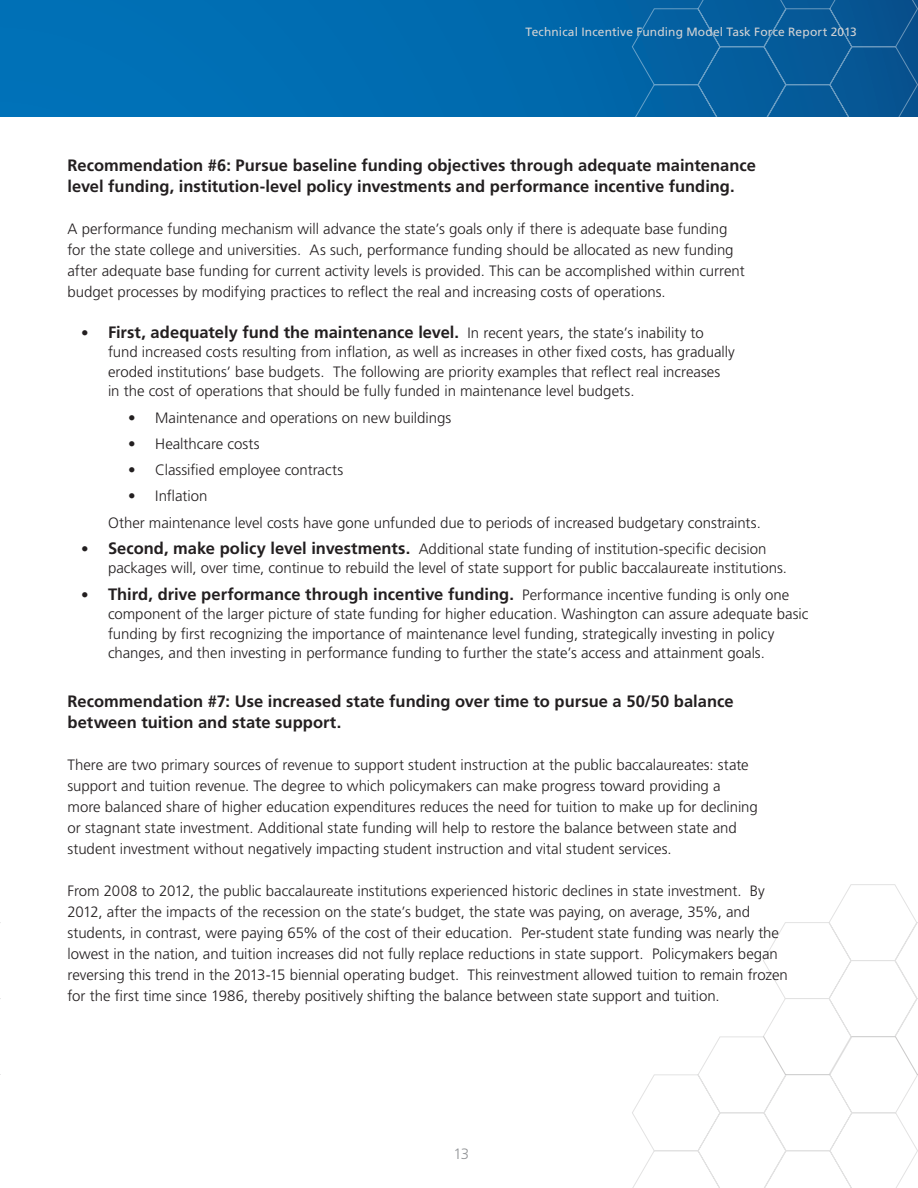
<style>
.page{position:relative;width:918px;height:1188px;background:#fff}
.page>*{position:absolute;margin:0;border:0;box-sizing:border-box;transform-origin:0 0}
.bodycopy{font:700 16.5px/21px "Frutiger LT Std";color:#231f20}
.body_copy_2{font:700 16.5px "Frutiger LT Std";color:#231f20}
.bodycopy-2{font:300 15px/21px "Frutiger LT Std";color:#231f20}
.list{font:300 15px "Frutiger LT Std";color:#231f20}
.t1{font:300 15px "Frutiger LT Std";color:#939598}
.t2{font:12px "Frutiger LT Std";letter-spacing:.01em;color:#d1d2d4}
.s1{font-weight:300;font-size:15px}
.s2{font-weight:700;font-size:16.5px}
</style>
<div class="page">
<div style="left:0;top:0;width:918px;height:117px;background:#006db2"></div>
<svg style="left:631px;top:0;width:287px;height:117px"></svg>
<svg style="left:632px;top:1036px;width:286px;height:152px"></svg>
<svg style="left:763px;top:884px;width:155px;height:192px"></svg>
<p class="t2" style="left:526px;top:25px;width:333px">Technical Incentive Funding Model Task Force Report 2013</p>
<p class="bodycopy" style="left:68px;top:155px;width:690px">Recommendation #6: Pursue baseline funding objectives through adequate maintenance level funding, institution-level policy investments and performance incentive funding.</p>
<p class="bodycopy-2" style="left:68px;top:219px;width:679px">A performance funding mechanism will advance the state’s goals only if there is adequate base funding for the state college and universities. As such, performance funding should be allocated as new funding after adequate base funding for current activity levels is provided. This can be accomplished within current budget processes by modifying practices to reflect the real and increasing costs of operations.</p>
<p class="bodycopy" style="left:81px;top:322px;width:624px"><span class="s1">•</span> First, adequately fund the maintenance level. <span class="s1">In recent years, the state’s inability to</span></p>
<p class="bodycopy-2" style="left:108px;top:343px;width:628px;line-height:19.5px">fund increased costs resulting from inflation, as well as increases in other fixed costs, has gradually eroded institutions’ base budgets. The following are priority examples that reflect real increases in the cost of operations that should be fully funded in maintenance level budgets.</p>
<p class="bodycopy-2" style="left:128px;top:407px;width:324px">• Maintenance and operations on new buildings</p>
<p class="bodycopy-2" style="left:128px;top:433px;width:133px">• Healthcare costs</p>
<p class="bodycopy-2" style="left:128px;top:460px;width:217px">• Classified employee contracts</p>
<p class="bodycopy-2" style="left:128px;top:486px;width:81px">• Inflation</p>
<p class="list" style="left:108px;top:514px;width:654px">Other maintenance level costs have gone unfunded due to periods of increased budgetary constraints.</p>
<p class="bodycopy-2" style="left:108px;top:539px;width:681px;line-height:19.5px;text-indent:-27px">• <span class="s2">Second, make policy level investments.</span> Additional state funding of institution-specific decision packages will, over time, continue to rebuild the level of state support for public baccalaureate institutions.</p>
<p class="bodycopy" style="left:81px;top:583px;width:710px"><span class="s1">•</span> Third, drive performance through incentive funding. <span class="s1">Performance incentive funding is only one</span></p>
<p class="bodycopy-2" style="left:108px;top:604px;width:702px;line-height:19.5px">component of the larger picture of state funding for higher education. Washington can assure adequate basic funding by first recognizing the importance of maintenance level funding, strategically investing in policy changes, and then investing in performance funding to further the state’s access and attainment goals.</p>
<p class="body_copy_2" style="left:68px;top:691px;width:668px">Recommendation #7: Use increased state funding over time to pursue a 50/50 balance</p>
<p class="body_copy_2" style="left:68px;top:712px;width:275px">between tuition and state support.</p>
<p class="bodycopy-2" style="left:68px;top:754px;width:692px">There are two primary sources of revenue to support student instruction at the public baccalaureates: state support and tuition revenue. The degree to which policymakers can make progress toward providing a<br>more balanced share of higher education expenditures reduces the need for tuition to make up for declining or stagnant state investment. Additional state funding will help to restore the balance between state and student investment without negatively impacting student instruction and vital student services.</p>
<p class="bodycopy-2" style="left:68px;top:880px;width:722px">From 2008 to 2012, the public baccalaureate institutions experienced historic declines in state investment. By 2012, after the impacts of the recession on the state’s budget, the state was paying, on average, 35%, and students, in contrast, were paying 65% of the cost of their education. Per-student state funding was nearly the lowest in the nation, and tuition increases did not fully replace reductions in state support. Policymakers began reversing this trend in the 2013-15 biennial operating budget. This reinvestment allowed tuition to remain frozen for the first time since 1986, thereby positively shifting the balance between state support and tuition.</p>
<p class="t1" style="left:454px;top:1145px;width:17px">13</p>
</div>
